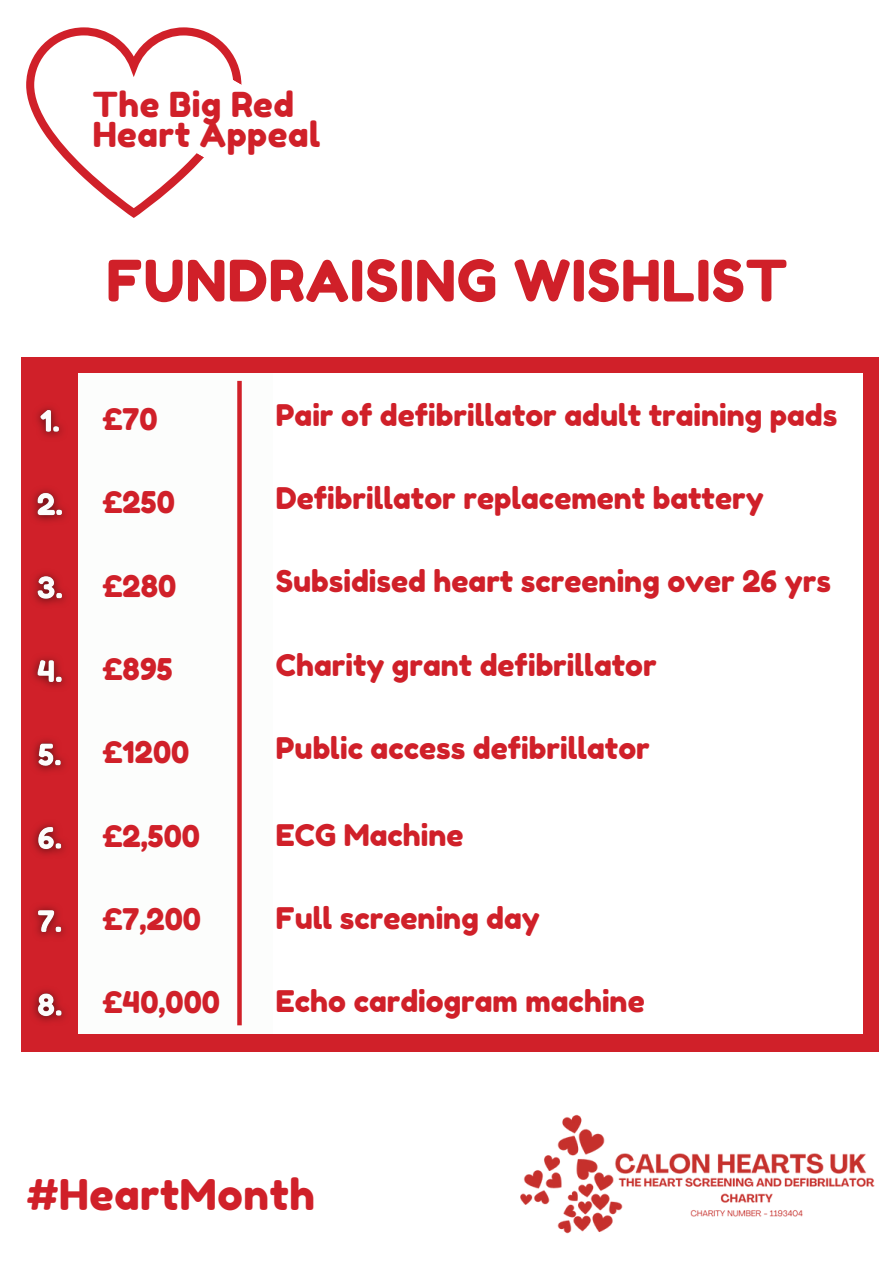
<style>
.page{position:relative;width:894px;height:1264px;background:#fff}
.page>*{position:absolute;margin:0;border:0;box-sizing:border-box;transform-origin:0 0}
.t1{font:57px "Fredoka One";letter-spacing:.015em;color:#d02029}
.t2{font:42.3px "Fredoka One";letter-spacing:.015em;color:#d02029}
.t3{font:34.35px/30px "Fredoka One";letter-spacing:.015em;color:#d02029}
.t4{font:29.85px "Fredoka One";color:#d02029}
</style>
<div class="page">
<div style="left:21px;top:357px;width:857px;height:694px;background:#d02029"></div>
<div style="left:21px;top:373px;width:841px;height:660px;background:#fff"></div>
<div style="left:21px;top:357px;width:57px;height:694px;background:#d02029"></div>
<img style="left:33px;top:407px;width:32px;height:615px">
<div style="left:237px;top:381px;width:5px;height:644px;background:#d02029"></div>
<svg style="left:26px;top:27px;width:216px;height:190px"></svg>
<img style="left:520px;top:1114px;width:355px;height:120px">
<p class="t3" style="left:93px;top:89px;width:229px">The Big Red<br>Heart Appeal</p>
<p class="t1" style="left:106px;top:246px;width:682px">FUNDRAISING WISHLIST</p>
<h1 class="t4" style="left:102px;top:401px;width:57px">£70</h1>
<p class="t4" style="left:276px;top:397px;width:563px">Pair of defibrillator adult training pads</p>
<p class="t4" style="left:102px;top:484px;width:74px">£250</p>
<p class="t4" style="left:276px;top:480px;width:489px">Defibrillator replacement battery</p>
<p class="t4" style="left:102px;top:567px;width:75px">£280</p>
<p class="t4" style="left:276px;top:563px;width:556px">Subsidised heart screening over 26 yrs</p>
<p class="t4" style="left:102px;top:651px;width:72px">£895</p>
<p class="t4" style="left:276px;top:646px;width:382px">Charity grant defibrillator</p>
<p class="t4" style="left:102px;top:734px;width:88px">£1200</p>
<p class="t4" style="left:276px;top:730px;width:375px">Public access defibrillator</p>
<p class="t4" style="left:102px;top:817px;width:99px">£2,500</p>
<p class="t4" style="left:276px;top:816px;width:189px">ECG Machine</p>
<p class="t4" style="left:102px;top:900px;width:100px">£7,200</p>
<p class="t4" style="left:276px;top:899px;width:265px">Full screening day</p>
<p class="t4" style="left:102px;top:984px;width:119px">£40,000</p>
<p class="t4" style="left:276px;top:983px;width:370px">Echo cardiogram machine</p>
<h3 class="t2" style="left:27px;top:1168px;width:289px">#HeartMonth</h3>
</div>
